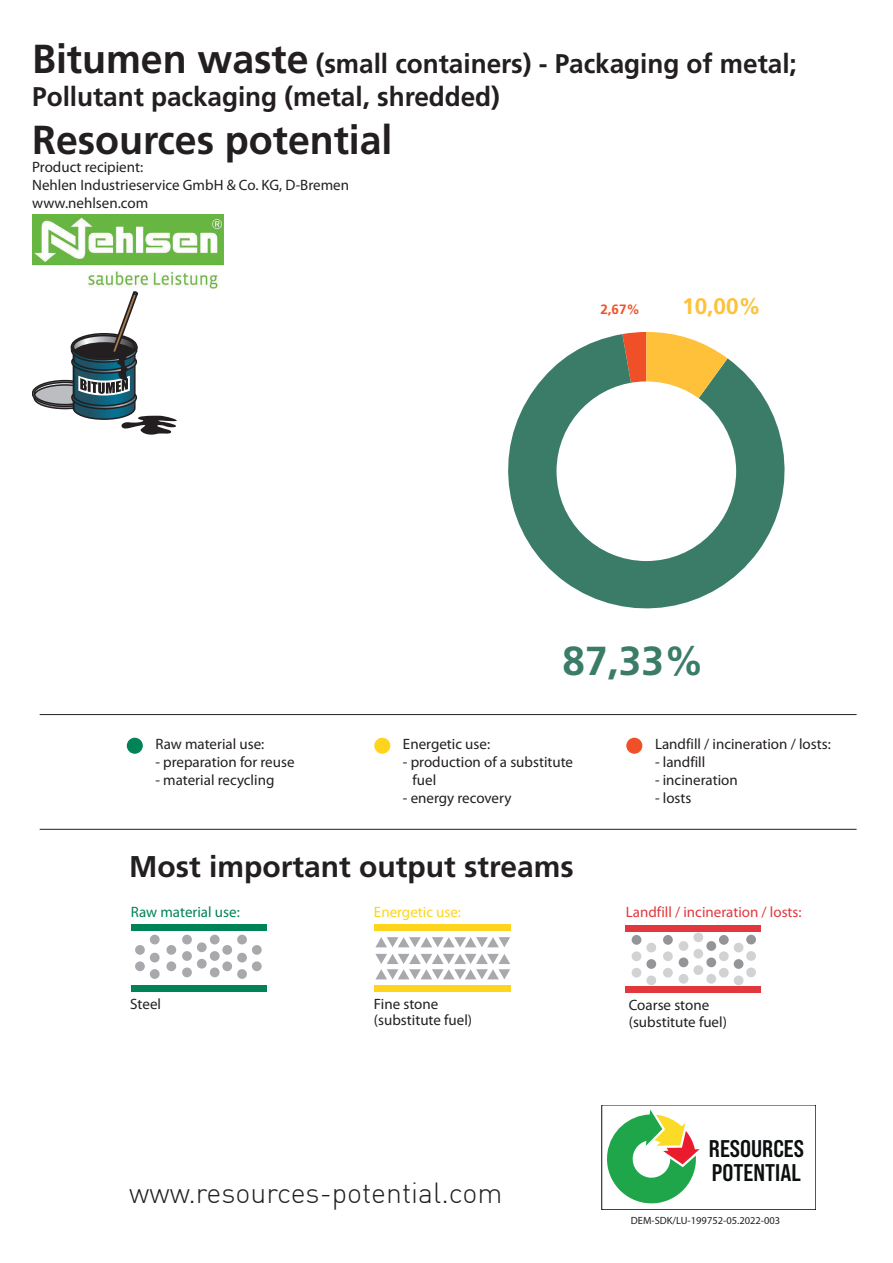
<style>
.page{position:relative;width:893px;height:1263px;background:#fff}
.page>*{position:absolute;margin:0;border:0;box-sizing:border-box;transform-origin:0 0}
.t1{font:700 40.5px "Frutiger LT Std";color:#231f20}
.t2{font:700 40.5px "Frutiger LT Std";color:#3b7c69}
.t3{font:700 30px "Frutiger LT Std";color:#231f20}
.t4{font:300 28.5px "DIN";color:#231f20}
.t5{font:700 27px/32.4px "Frutiger LT Std";color:#231f20}
.t6{font:24.15px/24.2px "Bebas Neue Pro Sm E Bd";color:#0b0f10}
.t7{font:700 22.5px "Frutiger LT Std";color:#fec139}
.t8{font:15px/18px "Myriad Pro";color:#231f20}
.t9{font:15px "Myriad Pro";color:#e1373d}
.t10{font:15px "Myriad Pro";color:#008356}
.t11{font:15px "Myriad Pro";color:#fed41d}
.t12{font:700 13.5px "Frutiger LT Std";color:#f05028}
.t13{font:10.5px "Myriad Pro";color:#231f20}
.s1{font-size:40.5px}
</style>
<div class="page">
<div style="left:182px;top:967px;width:10px;height:10px;background:#a8a9ad;border-radius:50%"></div>
<div style="left:210px;top:967px;width:10px;height:10px;background:#a8a9ad;border-radius:50%"></div>
<div style="left:197px;top:959px;width:10px;height:9px;background:#a8a9ad;border-radius:50%"></div>
<div style="left:182px;top:951px;width:10px;height:10px;background:#a8a9ad;border-radius:50%"></div>
<div style="left:210px;top:951px;width:10px;height:10px;background:#a8a9ad;border-radius:50%"></div>
<div style="left:197px;top:942px;width:10px;height:10px;background:#a8a9ad;border-radius:50%"></div>
<div style="left:182px;top:935px;width:10px;height:9px;background:#a8a9ad;border-radius:50%"></div>
<div style="left:210px;top:935px;width:10px;height:9px;background:#a8a9ad;border-radius:50%"></div>
<div style="left:150px;top:935px;width:10px;height:9px;background:#a8a9ad;border-radius:50%"></div>
<div style="left:150px;top:969px;width:10px;height:10px;background:#a8a9ad;border-radius:50%"></div>
<div style="left:135px;top:961px;width:10px;height:10px;background:#a8a9ad;border-radius:50%"></div>
<div style="left:166px;top:961px;width:10px;height:10px;background:#a8a9ad;border-radius:50%"></div>
<div style="left:150px;top:953px;width:10px;height:9px;background:#a8a9ad;border-radius:50%"></div>
<div style="left:135px;top:945px;width:10px;height:10px;background:#a8a9ad;border-radius:50%"></div>
<div style="left:166px;top:945px;width:10px;height:10px;background:#a8a9ad;border-radius:50%"></div>
<div style="left:237px;top:935px;width:10px;height:9px;background:#a8a9ad;border-radius:50%"></div>
<div style="left:237px;top:969px;width:10px;height:10px;background:#a8a9ad;border-radius:50%"></div>
<div style="left:222px;top:961px;width:10px;height:10px;background:#a8a9ad;border-radius:50%"></div>
<div style="left:252px;top:961px;width:10px;height:10px;background:#a8a9ad;border-radius:50%"></div>
<div style="left:237px;top:953px;width:10px;height:9px;background:#a8a9ad;border-radius:50%"></div>
<div style="left:222px;top:945px;width:10px;height:10px;background:#a8a9ad;border-radius:50%"></div>
<div style="left:252px;top:945px;width:10px;height:10px;background:#a8a9ad;border-radius:50%"></div>
<div style="left:131px;top:924px;width:135px;height:7px;background:#008356"></div>
<div style="left:131px;top:985px;width:135px;height:7px;background:#008356"></div>
<div style="left:374px;top:924px;width:137px;height:7px;background:#fed41d"></div>
<div style="left:374px;top:985px;width:137px;height:7px;background:#fed41d"></div>
<div style="left:626px;top:738px;width:16px;height:16px;background:#f05028;border-radius:50%"></div>
<div style="left:127px;top:738px;width:16px;height:16px;background:#008356;border-radius:50%"></div>
<svg style="left:374px;top:737px;width:16px;height:17px"></svg>
<hr style="left:40px;top:714px;width:817px;height:1px;background:#231f20">
<hr style="left:40px;top:829px;width:817px;height:1px;background:#231f20">
<svg style="left:375px;top:937px;width:135px;height:10px"></svg>
<svg style="left:375px;top:954px;width:135px;height:25px"></svg>
<img style="left:32px;top:215px;width:192px;height:74px">
<svg style="left:32px;top:292px;width:145px;height:143px"></svg>
<svg style="left:508px;top:334px;width:276px;height:274px;fill:#3b7c69"></svg>
<svg style="left:622px;top:332px;width:106px;height:101px;background:#d6aa56"></svg>
<div style="left:556px;top:381px;width:180px;height:180px;background:#fff;border-radius:50%"></div>
<div style="left:679px;top:974px;width:9px;height:10px;background:#d1d2d4;border-radius:50%"></div>
<div style="left:706px;top:974px;width:10px;height:10px;background:#d1d2d4;border-radius:50%"></div>
<div style="left:693px;top:965px;width:10px;height:10px;background:#d1d2d4;border-radius:50%"></div>
<div style="left:679px;top:957px;width:9px;height:10px;background:#939598;border-radius:50%"></div>
<div style="left:706px;top:957px;width:10px;height:10px;background:#939598;border-radius:50%"></div>
<div style="left:693px;top:949px;width:10px;height:9px;background:#d1d2d4;border-radius:50%"></div>
<div style="left:679px;top:941px;width:9px;height:10px;background:#d1d2d4;border-radius:50%"></div>
<div style="left:706px;top:941px;width:10px;height:10px;background:#939598;border-radius:50%"></div>
<div style="left:693px;top:932px;width:10px;height:10px;background:#d1d2d4;border-radius:50%"></div>
<div style="left:646px;top:975px;width:10px;height:10px;background:#d1d2d4;border-radius:50%"></div>
<div style="left:632px;top:968px;width:9px;height:9px;background:#d1d2d4;border-radius:50%"></div>
<div style="left:663px;top:968px;width:10px;height:9px;background:#d1d2d4;border-radius:50%"></div>
<div style="left:646px;top:959px;width:10px;height:10px;background:#939598;border-radius:50%"></div>
<div style="left:632px;top:951px;width:9px;height:10px;background:#d1d2d4;border-radius:50%"></div>
<div style="left:663px;top:951px;width:10px;height:10px;background:#d1d2d4;border-radius:50%"></div>
<div style="left:646px;top:943px;width:10px;height:9px;background:#d1d2d4;border-radius:50%"></div>
<div style="left:632px;top:935px;width:9px;height:10px;background:#939598;border-radius:50%"></div>
<div style="left:663px;top:935px;width:10px;height:10px;background:#939598;border-radius:50%"></div>
<div style="left:734px;top:975px;width:9px;height:10px;background:#d1d2d4;border-radius:50%"></div>
<div style="left:719px;top:968px;width:10px;height:9px;background:#d1d2d4;border-radius:50%"></div>
<div style="left:746px;top:967px;width:10px;height:10px;background:#d1d2d4;border-radius:50%"></div>
<div style="left:734px;top:959px;width:9px;height:10px;background:#939598;border-radius:50%"></div>
<div style="left:719px;top:951px;width:10px;height:10px;background:#d1d2d4;border-radius:50%"></div>
<div style="left:746px;top:951px;width:10px;height:10px;background:#d1d2d4;border-radius:50%"></div>
<div style="left:734px;top:943px;width:9px;height:9px;background:#d1d2d4;border-radius:50%"></div>
<div style="left:719px;top:935px;width:10px;height:10px;background:#939598;border-radius:50%"></div>
<div style="left:746px;top:935px;width:10px;height:9px;background:#939598;border-radius:50%"></div>
<div style="left:625px;top:925px;width:135px;height:6px;background:#e1373d"></div>
<div style="left:625px;top:986px;width:135px;height:6px;background:#e1373d"></div>
<svg style="left:607px;top:1109px;width:93px;height:95px"></svg>
<h3 class="t5" style="left:32px;top:48px;width:766px"><span class="s1">Bitumen waste</span> (small containers) - Packaging of metal;<br>Pollutant packaging (metal, shredded)</h3>
<h1 class="t1" style="left:32px;top:117px;width:362px">Resources potential</h1>
<p class="t8" style="left:32px;top:157px;width:318px">Product recipient:<br>Nehlen Industrieservice GmbH &amp; Co. KG, D-Bremen www.nehlsen.com</p>
<p class="t12" style="left:600px;top:301px;width:41px">2,67%</p>
<h3 class="t7" style="left:682px;top:293px;width:80px">10,00%</h3>
<p class="t8" style="left:155px;top:734px;width:110px">Raw material use:</p>
<p class="t8" style="left:155px;top:752px;width:141px">- preparation for reuse</p>
<p class="t8" style="left:155px;top:770px;width:120px">- material recycling</p>
<h1 class="t2" style="left:563px;top:637px;width:143px">87,33%</h1>
<p class="t8" style="left:403px;top:734px;width:89px">Energetic use:</p>
<p class="t8" style="left:412px;top:752px;width:162px;text-indent:-10px">- production of a substitute fuel</p>
<p class="t8" style="left:403px;top:788px;width:110px">- energy recovery</p>
<p class="t8" style="left:655px;top:734px;width:177px">Landfill / incineration / losts:</p>
<p class="t8" style="left:655px;top:752px;width:52px">- landfill</p>
<p class="t8" style="left:655px;top:770px;width:84px">- incineration</p>
<p class="t8" style="left:655px;top:788px;width:38px">- losts</p>
<h2 class="t3" style="left:129px;top:849px;width:446px">Most important output streams</h2>
<p class="t10" style="left:131px;top:903px;width:110px">Raw material use:</p>
<p class="t11" style="left:374px;top:903px;width:89px">Energetic use:</p>
<p class="t9" style="left:626px;top:903px;width:177px">Landfill / incineration / losts:</p>
<p class="t8" style="left:130px;top:995px;width:32px">Steel</p>
<p class="t8" style="left:374px;top:995px;width:100px;line-height:16.5px">Fine stone (substitute fuel)</p>
<h3 class="t4" style="left:129px;top:1175px;width:375px">www.resources-potential.com</h3>
<p class="t8" style="left:629px;top:997px;width:100px;line-height:16.5px">Coarse stone (substitute fuel)</p>
<h3 class="t6" style="left:709px;top:1136px;width:97px">RESOURCES<br>POTENTIAL</h3>
<p class="t13" style="left:631px;top:1214px;width:151px">DEM-SDK/LU-199752-05.2022-003</p>
</div>
